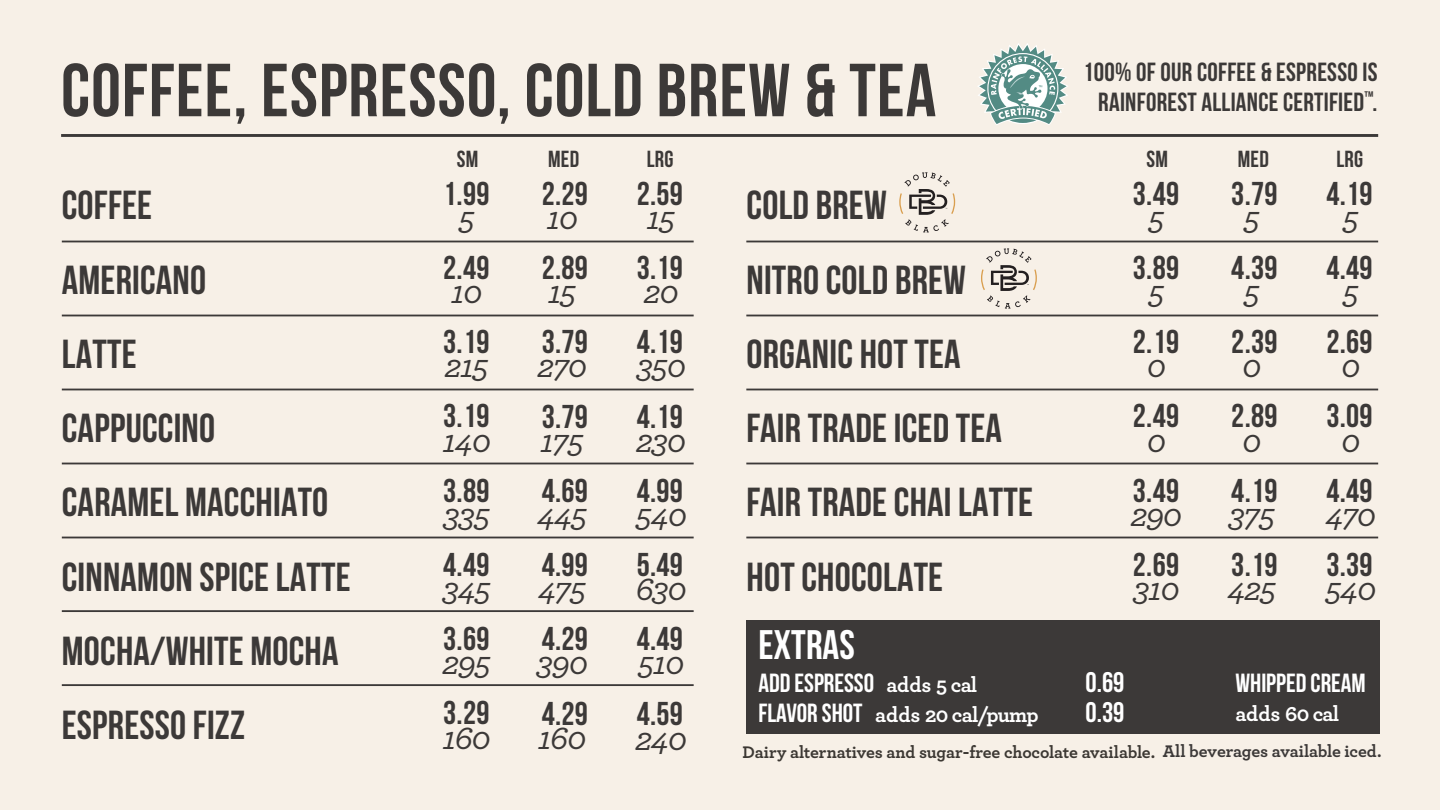
<style>
.page{position:relative;width:1440px;height:810px;background:#f7f0e7}
.page>*{position:absolute;margin:0;border:0;box-sizing:border-box;transform-origin:0 0}
.t1{font:700 75px "Bebas Neue";letter-spacing:.015em;color:#3c3938}
.t2{font:700 41.25px "Bebas Neue";color:#fff}
.t3{font:700 40.5px/74.2px "Bebas Neue";letter-spacing:.005em;color:#3c3938}
.t4{font:italic 500 33.6px "Archer";letter-spacing:-.035em;color:#3c3938}
.t5{font:700 33px "Bebas Neue";letter-spacing:.01em;color:#3c3938}
.t6{font:700 28.35px/30px "Bebas Neue";color:#fff}
.t7{font:700 26.25px/29.2px "Bebas Neue";letter-spacing:.01em;color:#3c3938;text-align:center}
.t8{font:700 26.25px "Bebas Neue";color:#fff}
.t9{font:700 23.25px "Bebas Neue";letter-spacing:.01em;color:#3c3938}
.t10{font:700 21.75px "Archer";letter-spacing:-.035em;color:#fff}
.t11{font:700 17.62px "Archer";letter-spacing:-.01em;color:#3c3833}
.s1{font-family:"Archer";font-size:21.75px}
.s2{font-family:"Bebas Neue";font-size:26.25px}
.s3{color:#3c3938}
</style>
<div class="page">
<svg style="left:978px;top:43px;width:90px;height:82px"></svg>
<svg style="left:981px;top:248px;width:56px;height:61px"></svg>
<svg style="left:899px;top:172px;width:56px;height:60px"></svg>
<div style="left:747px;top:620px;width:633px;height:114px;background:#3c3938"></div>
<hr style="left:61px;top:134px;width:1317px;height:3px;background:#3c3938">
<hr style="left:62px;top:241px;width:632px;height:1px;background:#3c3938">
<hr style="left:62px;top:315px;width:632px;height:1px;background:#3c3938">
<hr style="left:62px;top:389px;width:632px;height:1px;background:#3c3938">
<hr style="left:62px;top:463px;width:632px;height:1px;background:#3c3938">
<hr style="left:62px;top:537px;width:632px;height:1px;background:#3c3938">
<hr style="left:62px;top:610px;width:632px;height:2px;background:#3c3938">
<hr style="left:62px;top:684px;width:632px;height:2px;background:#3c3938">
<hr style="left:746px;top:241px;width:632px;height:1px;background:#3c3938">
<hr style="left:746px;top:315px;width:632px;height:1px;background:#3c3938">
<hr style="left:746px;top:389px;width:632px;height:1px;background:#3c3938">
<hr style="left:746px;top:463px;width:632px;height:1px;background:#3c3938">
<hr style="left:746px;top:537px;width:632px;height:1px;background:#3c3938">
<h1 class="t1" style="left:61px;top:49px;width:877px">COFFEE, ESPRESSO, COLD BREW &amp; TEA</h1>
<p class="t7" style="left:1083px;top:57px;width:296px">100% OF OUR COFFEE &amp; ESPRESSO IS<br>RAINFOREST ALLIANCE CERTIFIED<sup>™</sup>.</p>
<p class="t9" style="left:457px;top:147px;width:23px">SM</p>
<p class="t9" style="left:548px;top:147px;width:33px">MED</p>
<p class="t9" style="left:647px;top:147px;width:28px">LRG</p>
<p class="t9" style="left:1147px;top:147px;width:23px">SM</p>
<p class="t9" style="left:1238px;top:147px;width:33px">MED</p>
<p class="t9" style="left:1336px;top:147px;width:28px">LRG</p>
<p class="t5" style="left:443px;top:175px;width:48px">1.99</p>
<p class="t5" style="left:1133px;top:175px;width:48px">3.49</p>
<p class="t5" style="left:1231px;top:175px;width:48px">3.79</p>
<p class="t5" style="left:1326px;top:175px;width:48px">4.19</p>
<p class="t5" style="left:542px;top:175px;width:48px">2.29</p>
<p class="t5" style="left:637px;top:175px;width:48px">2.59</p>
<p class="t3" style="left:62px;top:168px;width:290px">COFFEE<br>AMERICANO<br>LATTE<br>CAPPUCCINO<br>CARAMEL MACCHIATO<br>CINNAMON SPICE LATTE<br>MOCHA/WHITE MOCHA<br>ESPRESSO FIZZ</p>
<p class="t3" style="left:747px;top:168px;width:288px">COLD BREW<br>NITRO COLD BREW<br>ORGANIC HOT TEA<br>FAIR TRADE ICED TEA<br>FAIR TRADE CHAI LATTE<br>HOT CHOCOLATE</p>
<p class="t4" style="left:547px;top:193px;width:33px">10</p>
<p class="t4" style="left:647px;top:193px;width:30px">15</p>
<p class="t4" style="left:1343px;top:193px;width:18px">5</p>
<p class="t4" style="left:1244px;top:193px;width:18px">5</p>
<p class="t4" style="left:1148px;top:193px;width:18px">5</p>
<p class="t4" style="left:459px;top:193px;width:18px">5</p>
<p class="t5" style="left:443px;top:249px;width:48px">2.49</p>
<p class="t5" style="left:1133px;top:249px;width:48px">3.89</p>
<p class="t5" style="left:1231px;top:249px;width:48px">4.39</p>
<p class="t5" style="left:1326px;top:249px;width:48px">4.49</p>
<p class="t5" style="left:542px;top:250px;width:48px">2.89</p>
<p class="t5" style="left:637px;top:250px;width:48px">3.19</p>
<p class="t4" style="left:644px;top:267px;width:36px">20</p>
<p class="t4" style="left:1343px;top:267px;width:18px">5</p>
<p class="t4" style="left:451px;top:267px;width:33px">10</p>
<p class="t4" style="left:548px;top:267px;width:30px">15</p>
<p class="t4" style="left:1244px;top:267px;width:18px">5</p>
<p class="t4" style="left:1148px;top:267px;width:18px">5</p>
<p class="t5" style="left:443px;top:324px;width:48px">3.19</p>
<p class="t5" style="left:1133px;top:324px;width:48px">2.19</p>
<p class="t5" style="left:1231px;top:324px;width:48px">2.39</p>
<p class="t5" style="left:1326px;top:324px;width:48px">2.69</p>
<p class="t5" style="left:542px;top:324px;width:48px">3.79</p>
<p class="t5" style="left:637px;top:324px;width:48px">4.19</p>
<p class="t4" style="left:1341px;top:341px;width:21px">0</p>
<p class="t4" style="left:1242px;top:341px;width:21px">0</p>
<p class="t4" style="left:636px;top:341px;width:51px">350</p>
<p class="t4" style="left:1147px;top:341px;width:21px">0</p>
<p class="t4" style="left:538px;top:342px;width:51px">270</p>
<p class="t4" style="left:445px;top:342px;width:45px">215</p>
<p class="t5" style="left:443px;top:398px;width:48px">3.19</p>
<p class="t5" style="left:1133px;top:398px;width:48px">2.49</p>
<p class="t5" style="left:1231px;top:398px;width:48px">2.89</p>
<p class="t5" style="left:1326px;top:398px;width:48px">3.09</p>
<p class="t5" style="left:542px;top:398px;width:48px">3.79</p>
<p class="t5" style="left:637px;top:398px;width:48px">4.19</p>
<p class="t4" style="left:1341px;top:416px;width:21px">0</p>
<p class="t4" style="left:1242px;top:416px;width:21px">0</p>
<p class="t4" style="left:1147px;top:416px;width:21px">0</p>
<p class="t4" style="left:636px;top:416px;width:51px">230</p>
<p class="t4" style="left:443px;top:416px;width:50px">140</p>
<p class="t4" style="left:541px;top:416px;width:45px">175</p>
<p class="t5" style="left:443px;top:472px;width:48px">3.89</p>
<p class="t5" style="left:1133px;top:472px;width:48px">3.49</p>
<p class="t5" style="left:1231px;top:472px;width:48px">4.19</p>
<p class="t5" style="left:1326px;top:472px;width:48px">4.49</p>
<p class="t5" style="left:542px;top:472px;width:48px">4.69</p>
<p class="t5" style="left:637px;top:472px;width:48px">4.99</p>
<p class="t4" style="left:1326px;top:490px;width:52px">470</p>
<p class="t4" style="left:635px;top:490px;width:53px">540</p>
<p class="t4" style="left:1229px;top:490px;width:48px">375</p>
<p class="t4" style="left:1131px;top:490px;width:53px">290</p>
<p class="t4" style="left:537px;top:490px;width:52px">445</p>
<p class="t4" style="left:443px;top:490px;width:48px">335</p>
<p class="t5" style="left:443px;top:546px;width:48px">4.49</p>
<p class="t5" style="left:1133px;top:546px;width:48px">2.69</p>
<p class="t5" style="left:1231px;top:546px;width:48px">3.19</p>
<p class="t5" style="left:1326px;top:546px;width:48px">3.39</p>
<p class="t5" style="left:542px;top:547px;width:48px">4.99</p>
<p class="t5" style="left:637px;top:547px;width:48px">5.49</p>
<p class="t4" style="left:636px;top:564px;width:52px">630</p>
<p class="t4" style="left:1325px;top:564px;width:53px">540</p>
<p class="t4" style="left:1227px;top:564px;width:50px">425</p>
<p class="t4" style="left:1133px;top:564px;width:48px">310</p>
<p class="t4" style="left:538px;top:564px;width:50px">475</p>
<p class="t4" style="left:443px;top:564px;width:50px">345</p>
<p class="t5" style="left:443px;top:621px;width:48px">3.69</p>
<p class="t5" style="left:542px;top:621px;width:48px">4.29</p>
<p class="t5" style="left:637px;top:621px;width:48px">4.49</p>
<p class="t2" style="left:758px;top:622px;width:98px">EXTRAS</p>
<p class="t4" style="left:638px;top:638px;width:48px">510</p>
<p class="t4" style="left:537px;top:638px;width:53px">390</p>
<p class="t4" style="left:442px;top:639px;width:50px">295</p>
<p class="t6" style="left:1086px;top:667px;width:40px">0.69<br>0.39</p>
<p class="t8" style="left:758px;top:668px;width:220px">ADD ESPRESSO <span class="s1">adds 5 cal</span></p>
<p class="t10" style="left:758px;top:698px;width:282px"><span class="s2">FLAVOR SHOT</span> adds 20 cal/pump</p>
<p class="t8" style="left:1235px;top:669px;width:132px">WHIPPED CREAM</p>
<p class="t10" style="left:1235px;top:697px;width:105px">adds 60 cal</p>
<p class="t5" style="left:443px;top:695px;width:48px">3.29</p>
<p class="t5" style="left:542px;top:695px;width:48px">4.29</p>
<p class="t5" style="left:637px;top:695px;width:48px">4.59</p>
<p class="t4" style="left:538px;top:713px;width:49px">160</p>
<p class="t4" style="left:443px;top:713px;width:49px">160</p>
<p class="t4" style="left:635px;top:714px;width:53px">240</p>
<p class="t11" style="left:743px;top:738px;width:641px">Dairy alternatives and sugar-free chocolate available. <span class="s3">All beverages available iced.</span></p>
</div>
